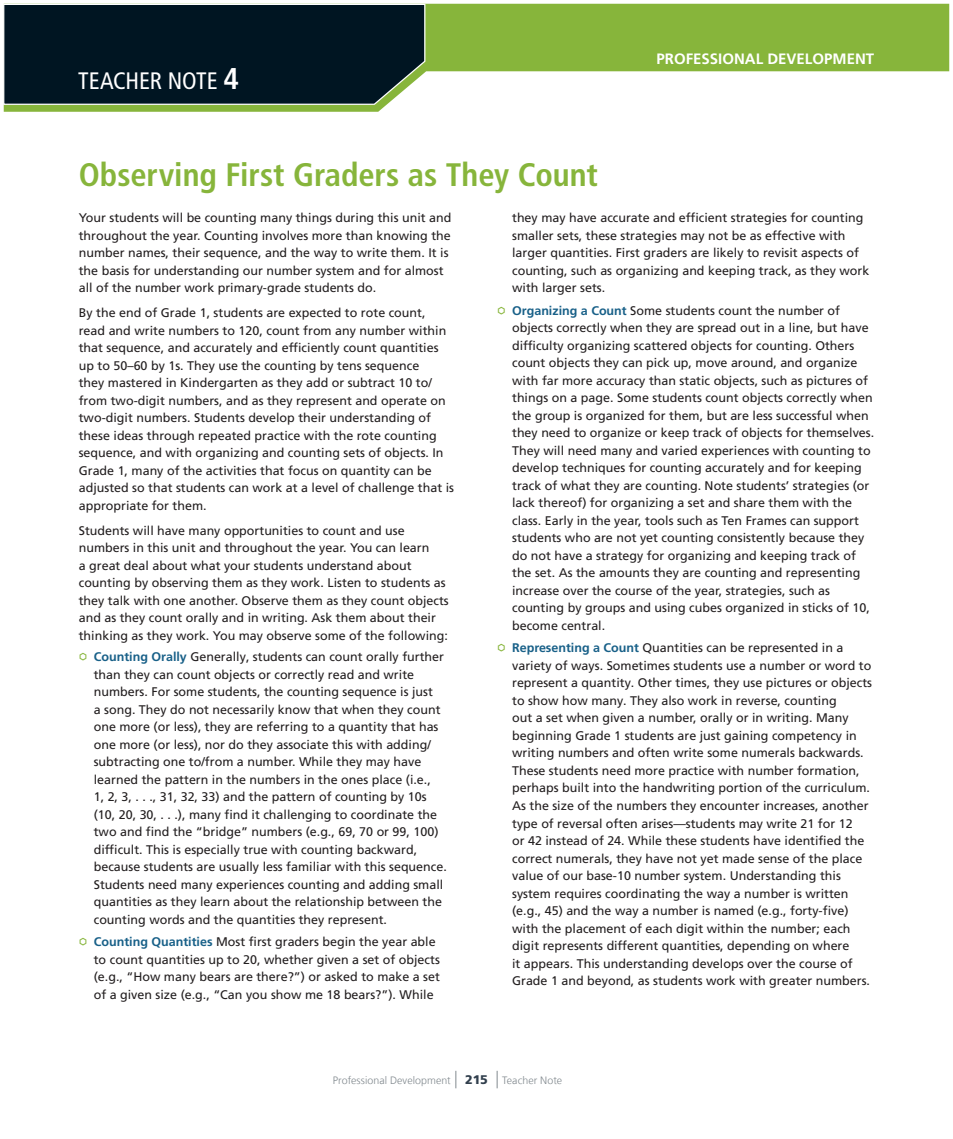
<style>
.page{position:relative;width:953px;height:1139px;background:#fff}
.page>*{position:absolute;margin:0;border:0;box-sizing:border-box;transform-origin:0 0}
.t1{font:700 condensed 32.5px "Frutiger LT Com";color:#87b53b}
.t2{font:condensed 23.75px "Frutiger LT Com";letter-spacing:-.005em;color:#fff}
.t3{font:700 15px "Frutiger LT Com";color:#fff}
.t4{font:12.5px/17.5px "Frutiger LT Com";color:#231f20}
.t5{font:300 10.62px "Frutiger LT Com";letter-spacing:.005em;color:#828a8f}
.s1{font-weight:700;font-size:30px}
.s2{font-weight:700;color:#186088}
.s3{font-weight:900;font-size:12.5px;color:#313f4d}
</style>
<div class="page">
<svg style="left:4px;top:4px;width:945px;height:108px;fill:#87b53b"></svg>
<svg style="left:455px;top:1070px;width:1px;height:18px"></svg>
<svg style="left:497px;top:1070px;width:1px;height:18px"></svg>
<svg style="left:3px;top:3px;width:423px;height:102px;background:#0e232d"></svg>
<h2 class="t2" style="left:78px;top:66px;width:162px">TEACHER NOTE <span class="s1">4</span></h2>
<h1 class="t1" style="left:79px;top:154px;width:520px">Observing First Graders as They Count</h1>
<p class="t3" style="left:656px;top:49px;width:219px">PROFESSIONAL DEVELOPMENT</p>
<p class="t4" style="left:79px;top:209px;width:374px">Your students will be counting many things during this unit and throughout the year. Counting involves more than knowing the number names, their sequence, and the way to write them. It is the basis for understanding our number system and for almost all of the number work primary-grade students do.</p>
<p class="t4" style="left:79px;top:304px;width:377px">By the end of Grade 1, students are expected to rote count, read and write numbers to 120, count from any number within that sequence, and accurately and efficiently count quantities up to 50–60 by 1s. They use the counting by tens sequence<br>they mastered in Kindergarten as they add or subtract 10 to/ from two-digit numbers, and as they represent and operate on two-digit numbers. Students develop their understanding of these ideas through repeated practice with the rote counting sequence, and with organizing and counting sets of objects. In Grade 1, many of the activities that focus on quantity can be adjusted so that students can work at a level of challenge that is appropriate for them.</p>
<p class="t4" style="left:79px;top:521px;width:371px">Students will have many opportunities to count and use numbers in this unit and throughout the year. You can learn<br>a great deal about what your students understand about counting by observing them as they work. Listen to students as they talk with one another. Observe them as they count objects and as they count orally and in writing. Ask them about their thinking as they work. You may observe some of the following:</p>
<p class="t4" style="left:94px;top:647px;width:354px"><span class="s2">Counting Orally</span> Generally, students can count orally further than they can count objects or correctly read and write numbers. For some students, the counting sequence is just<br>a song. They do not necessarily know that when they count one more (or less), they are referring to a quantity that has one more (or less), nor do they associate this with adding/ subtracting one to/from a number. While they may have learned the pattern in the numbers in the ones place (i.e.,<br>1, 2, 3, . . ., 31, 32, 33) and the pattern of counting by 10s (10, 20, 30, . . .), many find it challenging to coordinate the two and find the “bridge” numbers (e.g., 69, 70 or 99, 100) difficult. This is especially true with counting backward, because students are usually less familiar with this sequence.<br>Students need many experiences counting and adding small quantities as they learn about the relationship between the counting words and the quantities they represent.</p>
<p class="t4" style="left:94px;top:932px;width:347px"><span class="s2">Counting Quantities</span> Most first graders begin the year able to count quantities up to 20, whether given a set of objects (e.g., “How many bears are there?”) or asked to make a set of a given size (e.g., “Can you show me 18 bears?”). While</p>
<p class="t4" style="left:512px;top:209px;width:359px">they may have accurate and efficient strategies for counting smaller sets, these strategies may not be as effective with larger quantities. First graders are likely to revisit aspects of counting, such as organizing and keeping track, as they work with larger sets.</p>
<p class="t4" style="left:512px;top:301px;width:363px"><span class="s2">Organizing a Count</span> Some students count the number of objects correctly when they are spread out in a line, but have difficulty organizing scattered objects for counting. Others count objects they can pick up, move around, and organize with far more accuracy than static objects, such as pictures of things on a page. Some students count objects correctly when the group is organized for them, but are less successful when they need to organize or keep track of objects for themselves.<br>They will need many and varied experiences with counting to develop techniques for counting accurately and for keeping track of what they are counting. Note students’ strategies (or lack thereof) for organizing a set and share them with the class. Early in the year, tools such as Ten Frames can support students who are not yet counting consistently because they do not have a strategy for organizing and keeping track of the set. As the amounts they are counting and representing increase over the course of the year, strategies, such as counting by groups and using cubes organized in sticks of 10, become central.</p>
<p class="t4" style="left:512px;top:639px;width:361px"><span class="s2">Representing a Count</span> Quantities can be represented in a variety of ways. Sometimes students use a number or word to represent a quantity. Other times, they use pictures or objects to show how many. They also work in reverse, counting<br>out a set when given a number, orally or in writing. Many beginning Grade 1 students are just gaining competency in writing numbers and often write some numerals backwards.<br>These students need more practice with number formation, perhaps built into the handwriting portion of the curriculum.<br>As the size of the numbers they encounter increases, another type of reversal often arises—students may write 21 for 12<br>or 42 instead of 24. While these students have identified the correct numerals, they have not yet made sense of the place value of our base-10 number system. Understanding this system requires coordinating the way a number is written (e.g., 45) and the way a number is named (e.g., forty-five) with the placement of each digit within the number; each digit represents different quantities, depending on where<br>it appears. This understanding develops over the course of Grade 1 and beyond, as students work with greater numbers.</p>
<p class="t5" style="left:333px;top:1073px;width:231px">Professional Development <span class="s3">215</span> Teacher Note</p>
</div>
